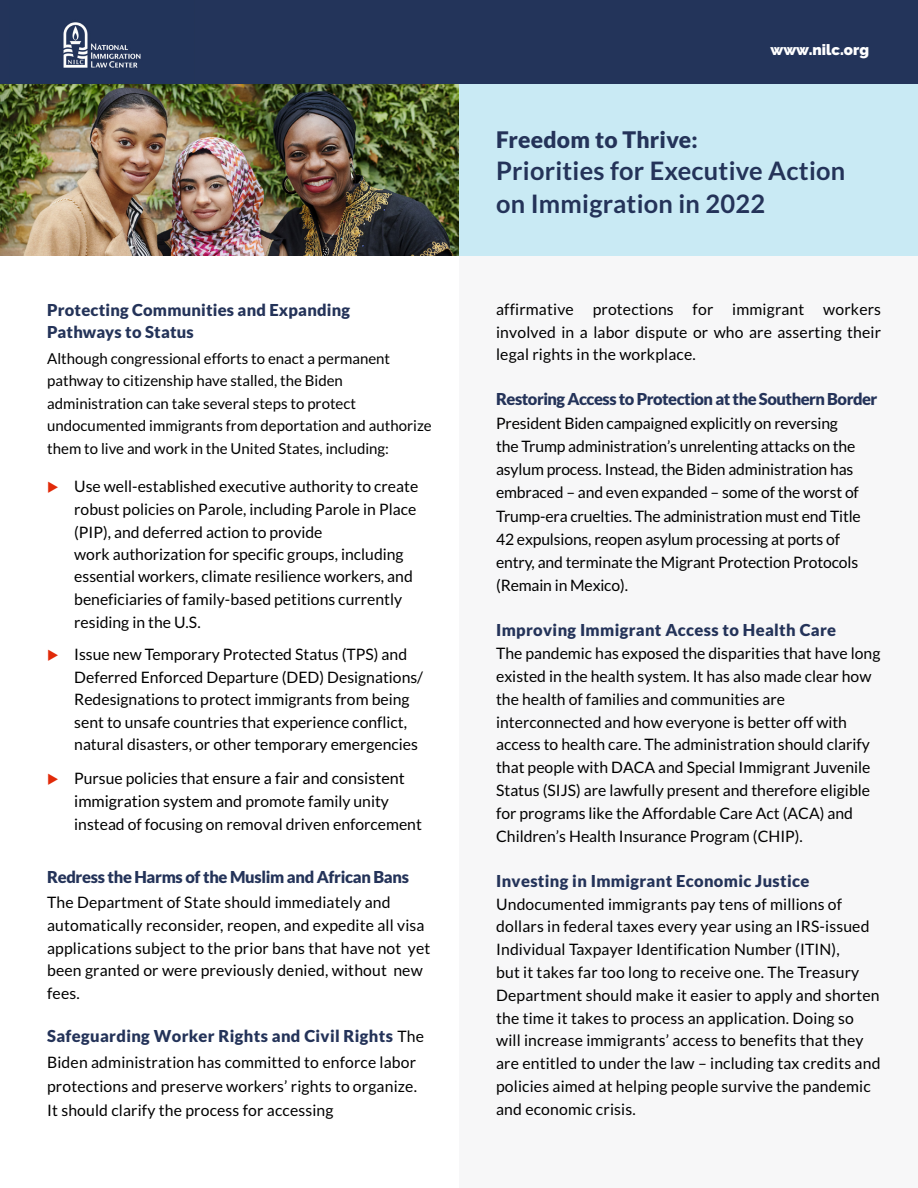
<style>
.page{position:relative;width:918px;height:1188px;background:#fff}
.page>*{position:absolute;margin:0;border:0;box-sizing:border-box;transform-origin:0 0}
.t1{font:700 25.35px/32.4px "Lato";letter-spacing:.01em;color:#243359}
.t2{font:900 22.95px "Lato";letter-spacing:.01em;color:#243359}
.t3{font:900 16.5px/22.5px "Lato";letter-spacing:.01em;color:#243359}
.t4{font:900 16.5px "Lato";letter-spacing:-.03em;color:#243359}
.t5{font:900 16.5px "Lato";letter-spacing:-.02em;color:#243359}
.t6{font:16.2px/23.4px "Lato";color:#000}
.t7{font:15.75px/22.8px "Lato";color:#000}
.t8{font:15px/22.5px "Lato";color:#000}
.t9{font:900 15px "Raleway";color:#fff}
.s1{font-size:15.75px}
.s2{font-weight:400;font-size:15.75px;color:#000}
</style>
<div class="page">
<div style="left:459px;top:0;width:459px;height:1188px;background:#f7f7f8"></div>
<div style="left:0;top:0;width:918px;height:256px;background:#c9eaf4"></div>
<img style="left:0;top:83px;width:459px;height:173px">
<div style="left:0;top:0;width:918px;height:83px;background:#23345a"></div>
<img style="left:63px;top:22px;width:78px;height:46px">
<p class="t3" style="left:47px;top:298px;width:304px">Protecting Communities and Expanding<br>Pathways to Status</p>
<p class="t8" style="left:47px;top:347px;width:386px">Although congressional efforts to enact a permanent pathway to citizenship have stalled, the Biden administration can take several steps to protect undocumented immigrants from deportation and authorize them to live and work in the United States, including:</p>
<p class="t7" style="left:74px;top:475px;width:346px">Use well-established executive authority to create robust policies on Parole, including Parole in Place (PIP), and deferred action to provide<br>work authorization for specific groups, including essential workers, climate resilience workers, and beneficiaries of family-based petitions currently residing in the U.S.</p>
<p class="t7" style="left:74px;top:643px;width:350px">Issue new Temporary Protected Status (TPS) and Deferred Enforced Departure (DED) Designations/ Redesignations to protect immigrants from being sent to unsafe countries that experience conflict, natural disasters, or other temporary emergencies</p>
<p class="t6" style="left:74px;top:766px;width:332px"><span class="s1">Pursue policies that</span> ensure a fair and consistent immigration system and <span class="s1">promote family unity</span></p>
<p class="t7" style="left:74px;top:813px;width:349px">instead of focusing on removal driven enforcement</p>
<p class="t5" style="left:47px;top:868px;width:363px">Redress the Harms of the Muslim and African Bans</p>
<p class="t7" style="left:47px;top:891px;width:385px">The Department of State should immediately and automatically reconsider, reopen, and expedite all visa applications subject to the prior bans that have not yet been granted or were previously denied, without new fees.</p>
<p class="t3" style="left:47px;top:1025px;width:378px">Safeguarding Worker Rights and Civil Rights <span class="s2">The</span></p>
<p class="t7" style="left:47px;top:1050px;width:371px;line-height:23.9px;text-align:justify">Biden administration has committed to enforce labor protections and preserve workers’ rights to organize.<br>It should clarify the process for accessing</p>
<p class="t9" style="left:770px;top:41px;width:100px">www.nilc.org</p>
<h2 class="t2" style="left:496px;top:126px;width:203px">Freedom to Thrive:</h2>
<h1 class="t1" style="left:496px;top:155px;width:351px">Priorities for Executive Action on Immigration in 2022</h1>
<p class="t7" style="left:496px;top:298px;width:386px;text-align:justify">affirmative protections for immigrant workers involved in a labor dispute or who are asserting their legal rights in the workplace.</p>
<p class="t4" style="left:496px;top:389px;width:383px">Restoring Access to Protection at the Southern Border</p>
<p class="t7" style="left:496px;top:411px;width:366px;line-height:23.2px">President Biden campaigned explicitly on reversing the Trump administration’s unrelenting attacks on the asylum process. Instead, the Biden administration has embraced – and even expanded – some of the worst of Trump-era cruelties. The administration must end Title 42 expulsions, reopen asylum processing at ports of entry, and terminate the Migrant Protection Protocols (Remain in Mexico).</p>
<p class="t3" style="left:496px;top:619px;width:342px">Improving Immigrant Access to Health Care</p>
<p class="t7" style="left:496px;top:642px;width:386px">The pandemic has exposed the disparities that have long existed in the health system. It has also made clear how the health of families and communities are interconnected and how everyone is better off with access to health care. The administration should clarify that people with DACA and Special Immigrant Juvenile Status (SIJS) are lawfully present and therefore eligible for programs like the Affordable Care Act (ACA) and Children’s Health Insurance Program (CHIP).</p>
<p class="t3" style="left:496px;top:869px;width:315px">Investing in Immigrant Economic Justice</p>
<p class="t7" style="left:496px;top:892px;width:386px">Undocumented immigrants pay tens of millions of dollars in federal taxes every year using an IRS-issued Individual Taxpayer Identification Number (ITIN),<br>but it takes far too long to receive one. The Treasury Department should make it easier to apply and shorten the time it takes to process an application. Doing so will increase immigrants’ access to benefits that they are entitled to under the law – including tax credits and policies aimed at helping people survive the pandemic and economic crisis.</p>
</div>
